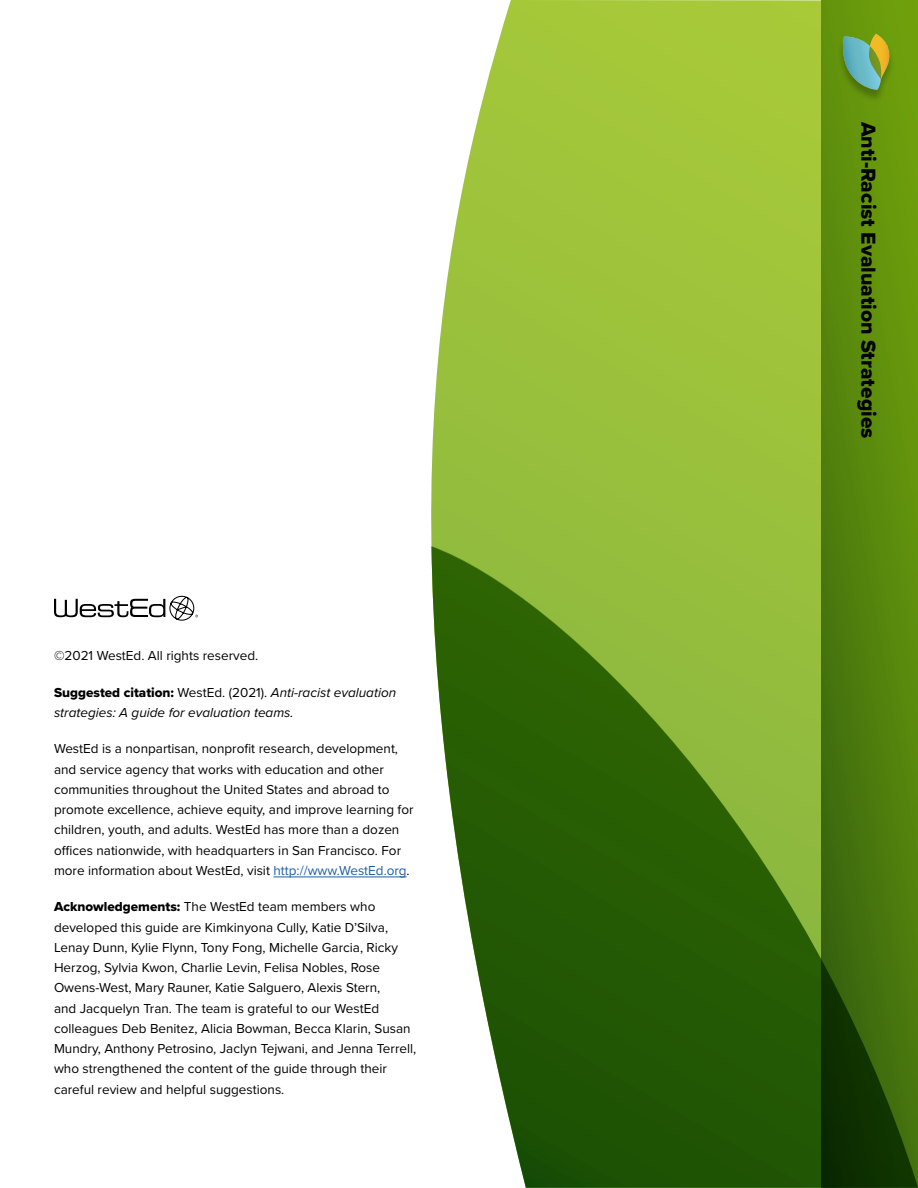
<style>
.page{position:relative;width:918px;height:1188px;background:#fff}
.page>*{position:absolute;margin:0;border:0;box-sizing:border-box;transform-origin:0 0}
.t1{font:21px "Proxima Nova Extrabld";color:#000101}
.references{font:13.5px/20.2px "Proxima Nova";color:#000101}
.references-2{font:italic 13.5px/20.2px "Proxima Nova";color:#000101}
.s1{font-family:"Proxima Nova Extrabld";font-style:normal}
.s2{font-style:normal}
.s3{color:#215e9e}
.s4{font-family:"Proxima Nova Extrabld"}
</style>
<div class="page">
<svg style="left:431px;top:0;width:391px;height:546px;background:#a4c747"></svg>
<div style="left:822px;top:0;width:96px;height:1188px;background:linear-gradient(to right,#56860d,#6a9b0c)"></div>
<div style="left:837px;top:35px;width:59px;height:68px;background:#000;opacity:.25"></div>
<svg style="left:841px;top:34px;width:50px;height:56px;background:#7aa663"></svg>
<svg style="left:54px;top:596px;width:144px;height:25px"></svg>
<hr style="left:273px;top:877px;width:134px;height:1px;background:#215e9e">
<svg style="left:431px;top:546px;width:487px;height:641px;background:#507d22"></svg>
<p class="references" style="left:54px;top:645px;width:206px">©2021 WestEd. All rights reserved.</p>
<p class="references-2" style="left:54px;top:681px;width:344px"><span class="s1">Suggested citation:</span> <span class="s2">WestEd. (2021).</span> Anti-racist evaluation strategies: A guide for evaluation teams.</p>
<p class="references" style="left:54px;top:738px;width:361px">WestEd is a nonpartisan, nonprofit research, development, and service agency that works with education and other communities throughout the United States and abroad to promote excellence, achieve equity, and improve learning for children, youth, and adults. WestEd has more than a dozen offices nationwide, with headquarters in San Francisco. For more information about WestEd, visit <span class="s3">http://www.WestEd.org</span>.</p>
<p class="references" style="left:54px;top:896px;width:364px"><span class="s4">Acknowledgements:</span> The WestEd team members who developed this guide are Kimkinyona Cully, Katie D’Silva, Lenay Dunn, Kylie Flynn, Tony Fong, Michelle Garcia, Ricky Herzog, Sylvia Kwon, Charlie Levin, Felisa Nobles, Rose Owens-West, Mary Rauner, Katie Salguero, Alexis Stern,<br>and Jacquelyn Tran. The team is grateful to our WestEd colleagues Deb Benitez, Alicia Bowman, Becca Klarin, Susan Mundry, Anthony Petrosino, Jaclyn Tejwani, and Jenna Terrell, who strengthened the content of the guide through their careful review and helpful suggestions.</p>
<h1 class="t1" style="left:884px;top:122px;width:318px;rotate:90deg">Anti-Racist Evaluation Strategies</h1>
</div>
